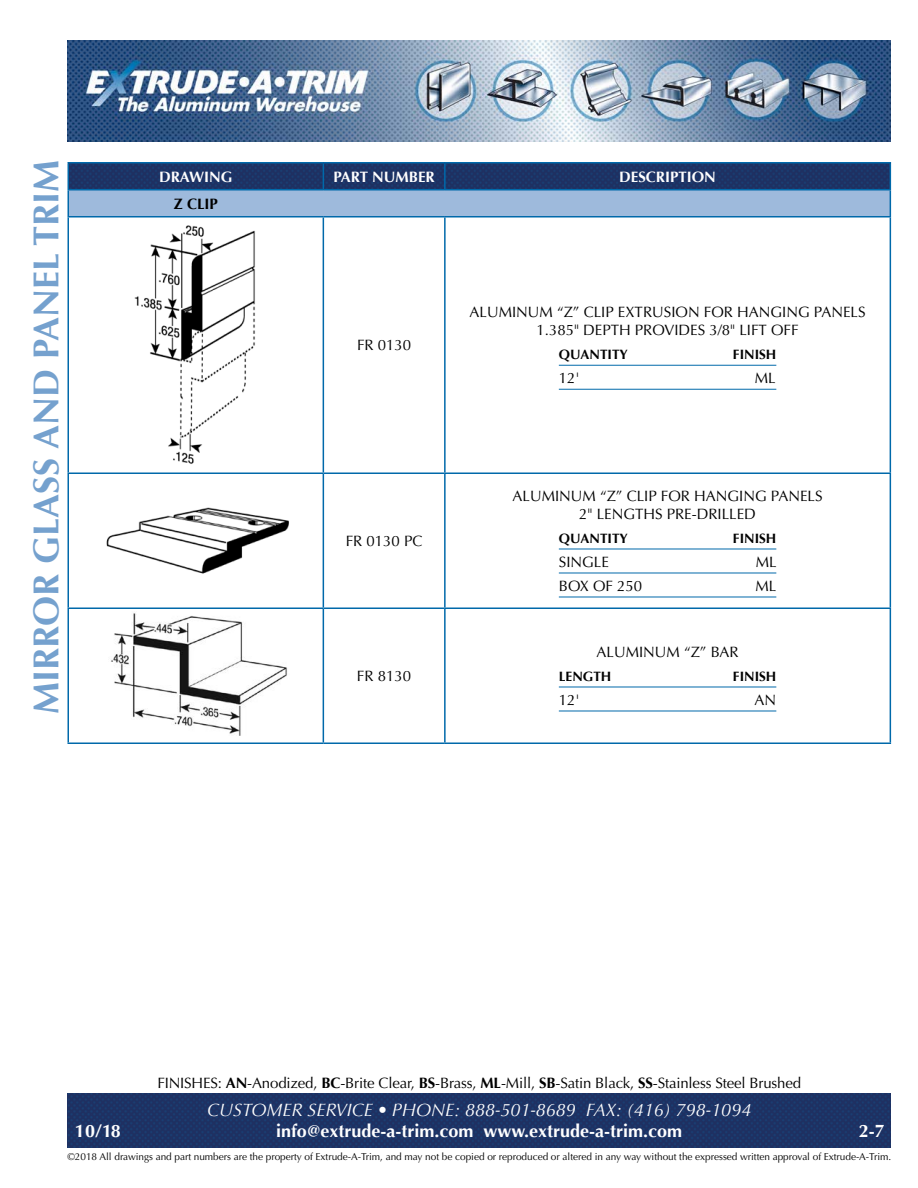
<style>
.page{position:relative;width:918px;height:1188px;background:#fff}
.page>*{position:absolute;margin:0;border:0;box-sizing:border-box;transform-origin:0 0}
.t1{font:700 36px "Optima";color:#75a1ce}
.t2{font:700 18px "Optima";color:#fff}
.t3{font:italic 18px "Optima";color:#fff}
.t4{font:15px "Optima";color:#000}
.t5{font:700 15px "Optima";color:#fff}
.t6{font:700 15px "Optima";color:#000}
.t7{font:700 13.5px "Optima";color:#000}
.t8{font:10.05px "Optima";letter-spacing:-.005em;color:#000}
.s1{font-weight:700}
</style>
<div class="page">
<img style="left:68px;top:1094px;width:823px;height:54px">
<img style="left:68px;top:40px;width:823px;height:102px">
<hr style="left:68px;top:162px;width:255px;height:2px;background:#0069aa">
<hr style="left:323px;top:162px;width:122px;height:2px;background:#0069aa">
<hr style="left:445px;top:162px;width:446px;height:2px;background:#0069aa">
<hr style="left:68px;top:216px;width:255px;height:2px;background:#0069aa">
<hr style="left:68px;top:218px;width:1px;height:254px;background:#0069aa">
<hr style="left:323px;top:216px;width:122px;height:2px;background:#0069aa">
<hr style="left:323px;top:218px;width:1px;height:254px;background:#0069aa">
<hr style="left:445px;top:216px;width:446px;height:2px;background:#0069aa">
<hr style="left:444px;top:218px;width:2px;height:254px;background:#0069aa">
<hr style="left:890px;top:218px;width:1px;height:254px;background:#0069aa">
<hr style="left:68px;top:472px;width:255px;height:2px;background:#0069aa">
<hr style="left:68px;top:474px;width:1px;height:134px;background:#0069aa">
<hr style="left:323px;top:472px;width:122px;height:2px;background:#0069aa">
<hr style="left:323px;top:474px;width:1px;height:134px;background:#0069aa">
<hr style="left:445px;top:472px;width:446px;height:2px;background:#0069aa">
<hr style="left:444px;top:474px;width:2px;height:134px;background:#0069aa">
<hr style="left:890px;top:474px;width:1px;height:134px;background:#0069aa">
<hr style="left:68px;top:608px;width:255px;height:1px;background:#0069aa">
<hr style="left:68px;top:609px;width:1px;height:133px;background:#0069aa">
<hr style="left:323px;top:608px;width:122px;height:1px;background:#0069aa">
<hr style="left:323px;top:609px;width:1px;height:133px;background:#0069aa">
<hr style="left:445px;top:608px;width:446px;height:1px;background:#0069aa">
<hr style="left:444px;top:609px;width:2px;height:133px;background:#0069aa">
<hr style="left:890px;top:609px;width:1px;height:133px;background:#0069aa">
<hr style="left:68px;top:742px;width:255px;height:2px;background:#0069aa">
<hr style="left:323px;top:742px;width:122px;height:2px;background:#0069aa">
<hr style="left:445px;top:742px;width:446px;height:2px;background:#0069aa">
<svg style="left:68px;top:164px;width:823px;height:53px;background:#5976a1"></svg>
<hr style="left:559px;top:365px;width:217px;height:1px;background:#0069aa">
<hr style="left:559px;top:389px;width:217px;height:1px;background:#0069aa">
<hr style="left:559px;top:549px;width:217px;height:1px;background:#0069aa">
<hr style="left:559px;top:573px;width:217px;height:1px;background:#0069aa">
<hr style="left:559px;top:597px;width:217px;height:1px;background:#0069aa">
<hr style="left:559px;top:687px;width:217px;height:1px;background:#0069aa">
<hr style="left:559px;top:711px;width:217px;height:1px;background:#0069aa">
<img style="left:106px;top:507px;width:183px;height:67px">
<img style="left:134px;top:225px;width:121px;height:239px">
<img style="left:111px;top:613px;width:176px;height:122px">
<p class="t1" style="left:25px;top:714px;width:556px;rotate:-90deg">MIRROR GLASS AND PANEL TRIM</p>
<p class="t5" style="left:159px;top:168px;width:75px">DRAWING</p>
<p class="t5" style="left:333px;top:168px;width:103px">PART NUMBER</p>
<p class="t5" style="left:619px;top:168px;width:98px">DESCRIPTION</p>
<p class="t6" style="left:174px;top:195px;width:46px">Z CLIP</p>
<p class="t4" style="left:357px;top:337px;width:56px">FR 0130</p>
<p class="t4" style="left:346px;top:532px;width:78px">FR 0130 PC</p>
<p class="t4" style="left:357px;top:667px;width:56px">FR 8130</p>
<p class="t4" style="left:470px;top:304px;width:397px">ALUMINUM “Z” CLIP EXTRUSION FOR HANGING PANELS</p>
<p class="t4" style="left:537px;top:322px;width:264px">1.385" DEPTH PROVIDES 3/8" LIFT OFF</p>
<p class="t7" style="left:559px;top:347px;width:71px">QUANTITY</p>
<p class="t7" style="left:733px;top:347px;width:45px">FINISH</p>
<p class="t4" style="left:559px;top:370px;width:22px">12'</p>
<p class="t4" style="left:755px;top:370px;width:22px">ML</p>
<p class="t4" style="left:513px;top:487px;width:312px">ALUMINUM “Z” CLIP FOR HANGING PANELS</p>
<p class="t4" style="left:579px;top:505px;width:178px">2" LENGTHS PRE-DRILLED</p>
<p class="t7" style="left:559px;top:531px;width:71px">QUANTITY</p>
<p class="t7" style="left:733px;top:531px;width:45px">FINISH</p>
<p class="t4" style="left:559px;top:553px;width:52px">SINGLE</p>
<p class="t4" style="left:756px;top:553px;width:22px">ML</p>
<p class="t4" style="left:559px;top:577px;width:85px">BOX OF 250</p>
<p class="t4" style="left:756px;top:577px;width:22px">ML</p>
<p class="t4" style="left:597px;top:643px;width:143px">ALUMINUM “Z” BAR</p>
<p class="t7" style="left:559px;top:669px;width:54px">LENGTH</p>
<p class="t7" style="left:733px;top:669px;width:45px">FINISH</p>
<p class="t4" style="left:559px;top:691px;width:22px">12'</p>
<p class="t4" style="left:755px;top:691px;width:23px">AN</p>
<p class="t4" style="left:157px;top:1074px;width:645px">FINISHES: <span class="s1">AN</span>-Anodized, <span class="s1">BC</span>-Brite Clear, <span class="s1">BS</span>-Brass, <span class="s1">ML</span>-Mill, <span class="s1">SB</span>-Satin Black, <span class="s1">SS</span>-Stainless Steel Brushed</p>
<p class="t3" style="left:207px;top:1099px;width:546px">CUSTOMER SERVICE • PHONE: 888-501-8689 FAX: (416) 798-1094</p>
<p class="t2" style="left:75px;top:1120px;width:47px">10/18</p>
<p class="t2" style="left:276px;top:1120px;width:407px">info@extrude-a-trim.com www.extrude-a-trim.com</p>
<p class="t2" style="left:859px;top:1120px;width:28px">2-7</p>
<p class="t8" style="left:68px;top:1151px;width:825px">©2018 All drawings and part numbers are the property of Extrude-A-Trim, and may not be copied or reproduced or altered in any way without the expressed written approval of Extrude-A-Trim.</p>
</div>
